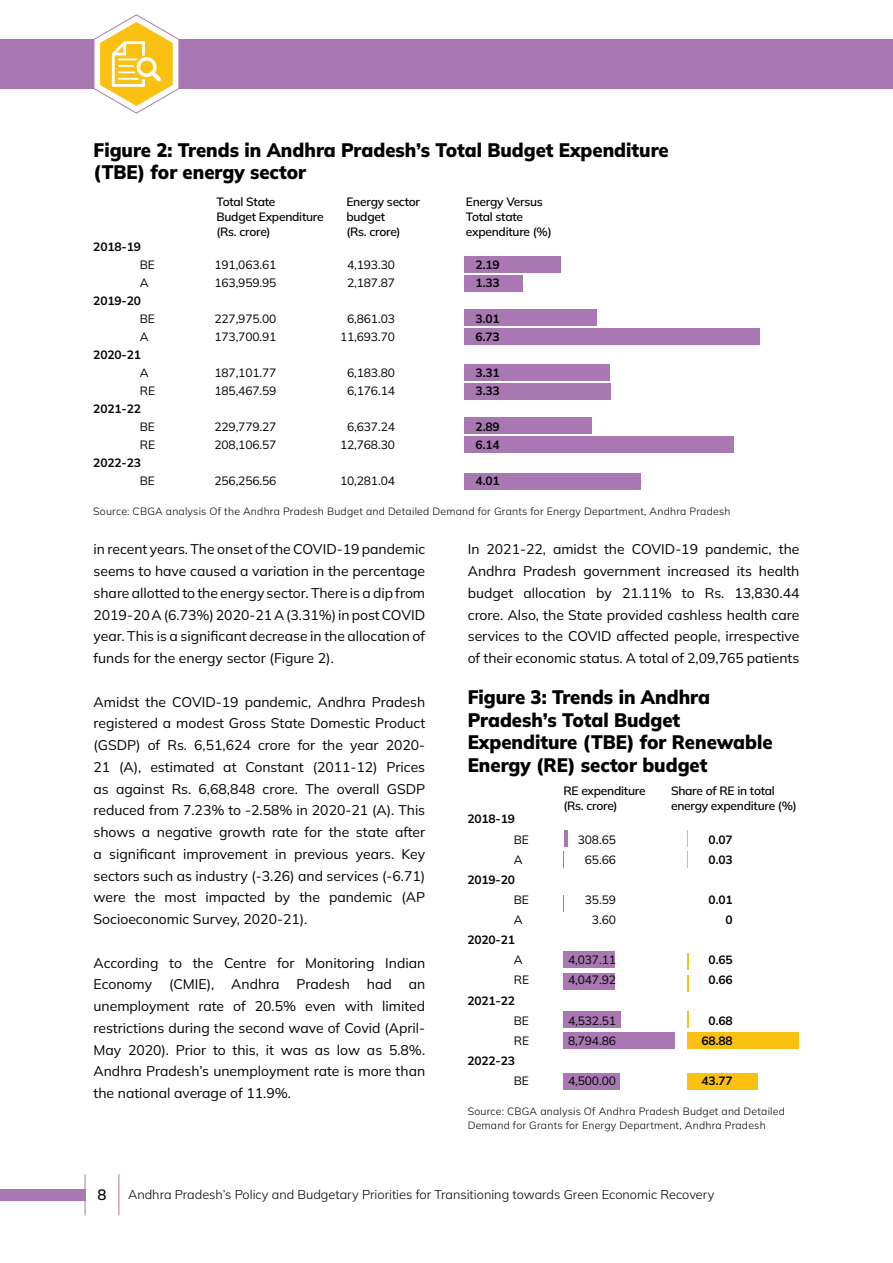
<style>
.page{position:relative;width:893px;height:1263px;background:#fff}
.page>*{position:absolute;margin:0;border:0;box-sizing:border-box;transform-origin:0 0}
.niti_GRAPH_HEAD{font:900 19.5px/22.5px "Mulish";color:#000;scale:.95 1}
.t1{font:600 15px "Mulish";color:#000}
.body_text_SEO{font:13.95px/21.8px "Mulish";color:#000;text-align:justify}
.t2{font:300 12.75px "Mulish";color:#000}
.t3{font:12px "Mulish";letter-spacing:-.01em;color:#000}
.t4{font:600 12px/15.1px "Mulish";letter-spacing:-.02em;color:#000}
.t5{font:700 12px "Mulish";letter-spacing:-.01em;color:#000}
.t6{font:300 10.5px/13.5px "Mulish";letter-spacing:.02em;color:#000}
</style>
<div class="page">
<div style="left:0;top:39px;width:893px;height:50px;background:#a978b3"></div>
<div style="left:0;top:1189px;width:85px;height:11px;background:#a978b3"></div>
<hr style="left:85px;top:1174px;width:1px;height:41px;background:#a978b3">
<hr style="left:119px;top:1174px;width:1px;height:41px;background:#a978b3">
<svg style="left:94px;top:14px;width:85px;height:100px"></svg>
<div style="left:464px;top:256px;width:97px;height:16px;background:#a978b3"></div>
<div style="left:464px;top:275px;width:59px;height:16px;background:#a978b3"></div>
<div style="left:464px;top:310px;width:133px;height:16px;background:#a978b3"></div>
<div style="left:464px;top:329px;width:296px;height:16px;background:#a978b3"></div>
<div style="left:464px;top:364px;width:146px;height:16px;background:#a978b3"></div>
<div style="left:464px;top:383px;width:147px;height:16px;background:#a978b3"></div>
<div style="left:464px;top:418px;width:127px;height:16px;background:#a978b3"></div>
<div style="left:464px;top:437px;width:270px;height:16px;background:#a978b3"></div>
<div style="left:464px;top:473px;width:177px;height:16px;background:#a978b3"></div>
<hr style="left:564px;top:830px;width:3px;height:16px;background:#a978b3">
<svg style="left:687px;top:830px;width:1px;height:16px"></svg>
<svg style="left:687px;top:852px;width:1px;height:16px"></svg>
<div style="left:564px;top:952px;width:51px;height:16px;background:#a978b3"></div>
<svg style="left:687px;top:953px;width:1px;height:16px"></svg>
<div style="left:564px;top:973px;width:51px;height:17px;background:#a978b3"></div>
<svg style="left:687px;top:975px;width:1px;height:16px"></svg>
<div style="left:564px;top:1011px;width:57px;height:16px;background:#a978b3"></div>
<svg style="left:687px;top:1011px;width:2px;height:16px"></svg>
<div style="left:564px;top:1033px;width:111px;height:16px;background:#a978b3"></div>
<div style="left:687px;top:1033px;width:112px;height:16px;background:#fbc112"></div>
<div style="left:564px;top:1073px;width:56px;height:16px;background:#a978b3"></div>
<div style="left:687px;top:1073px;width:71px;height:16px;background:#fbc112"></div>
<p class="niti_GRAPH_HEAD" style="left:94px;top:138px;width:607px">Figure 2: Trends in Andhra Pradesh’s Total Budget Expenditure (TBE) for energy sector</p>
<p class="t5" style="left:93px;top:239px;width:49px">2018-19</p>
<p class="t4" style="left:217px;top:194px;width:109px">Total State<br>Budget Expenditure (Rs. crore)</p>
<p class="t4" style="left:346px;top:194px;width:75px">Energy sector budget<br>(Rs. crore)</p>
<p class="t4" style="left:466px;top:194px;width:87px">Energy Versus<br>Total state expenditure (%)</p>
<p class="t3" style="left:140px;top:257px;width:17px">BE</p>
<p class="t3" style="left:214px;top:257px;width:63px">191,063.61</p>
<p class="t3" style="left:347px;top:257px;width:49px">4,193.30</p>
<p class="t5" style="left:476px;top:257px;width:26px">2.19</p>
<p class="t3" style="left:140px;top:275px;width:10px">A</p>
<p class="t3" style="left:214px;top:275px;width:63px">163,959.95</p>
<p class="t3" style="left:347px;top:275px;width:49px">2,187.87</p>
<p class="t5" style="left:476px;top:275px;width:26px">1.33</p>
<p class="t5" style="left:93px;top:293px;width:49px">2019-20</p>
<p class="t3" style="left:140px;top:311px;width:17px">BE</p>
<p class="t3" style="left:214px;top:311px;width:63px">227,975.00</p>
<p class="t3" style="left:347px;top:311px;width:49px">6,861.03</p>
<p class="t5" style="left:476px;top:311px;width:26px">3.01</p>
<p class="t3" style="left:140px;top:329px;width:10px">A</p>
<p class="t3" style="left:214px;top:329px;width:63px">173,700.91</p>
<p class="t3" style="left:340px;top:329px;width:56px">11,693.70</p>
<p class="t5" style="left:476px;top:329px;width:26px">6.73</p>
<p class="t5" style="left:93px;top:347px;width:49px">2020-21</p>
<p class="t3" style="left:140px;top:365px;width:10px">A</p>
<p class="t3" style="left:214px;top:365px;width:63px">187,101.77</p>
<p class="t3" style="left:347px;top:365px;width:49px">6,183.80</p>
<p class="t5" style="left:476px;top:365px;width:26px">3.31</p>
<p class="t3" style="left:140px;top:383px;width:17px">RE</p>
<p class="t3" style="left:214px;top:383px;width:63px">185,467.59</p>
<p class="t3" style="left:347px;top:383px;width:49px">6,176.14</p>
<p class="t5" style="left:476px;top:383px;width:26px">3.33</p>
<p class="t5" style="left:93px;top:401px;width:49px">2021-22</p>
<p class="t3" style="left:140px;top:419px;width:17px">BE</p>
<p class="t3" style="left:214px;top:419px;width:63px">229,779.27</p>
<p class="t3" style="left:347px;top:419px;width:49px">6,637.24</p>
<p class="t5" style="left:476px;top:419px;width:26px">2.89</p>
<p class="t3" style="left:140px;top:437px;width:17px">RE</p>
<p class="t3" style="left:214px;top:437px;width:63px">208,106.57</p>
<p class="t3" style="left:340px;top:437px;width:56px">12,768.30</p>
<p class="t5" style="left:476px;top:437px;width:26px">6.14</p>
<p class="t5" style="left:93px;top:455px;width:49px">2022-23</p>
<p class="t3" style="left:140px;top:473px;width:17px">BE</p>
<p class="t3" style="left:214px;top:473px;width:63px">256,256.56</p>
<p class="t3" style="left:340px;top:473px;width:56px">10,281.04</p>
<p class="t5" style="left:476px;top:473px;width:26px">4.01</p>
<p class="t6" style="left:93px;top:505px;width:639px">Source: CBGA analysis Of the Andhra Pradesh Budget and Detailed Demand for Grants for Energy Department, Andhra Pradesh</p>
<p class="body_text_SEO" style="left:94px;top:538px;width:333px">in recent years. The onset of the COVID-19 pandemic seems to have caused a variation in the percentage share allotted to the energy sector. There is a dip from 2019-20 A (6.73%) 2020-21 A (3.31%) in post COVID year. This is a significant decrease in the allocation of funds for the energy sector (Figure 2).</p>
<p class="body_text_SEO" style="left:94px;top:690px;width:333px">Amidst the COVID-19 pandemic, Andhra Pradesh registered a modest Gross State Domestic Product (GSDP) of Rs. 6,51,624 crore for the year 2020- 21 (A), estimated at Constant (2011-12) Prices as against Rs. 6,68,848 crore. The overall GSDP reduced from 7.23% to -2.58% in 2020-21 (A). This shows a negative growth rate for the state after a significant improvement in previous years. Key sectors such as industry (-3.26) and services (-6.71) were the most impacted by the pandemic (AP Socioeconomic Survey, 2020-21).</p>
<p class="body_text_SEO" style="left:94px;top:951px;width:333px">According to the Centre for Monitoring Indian Economy (CMIE), Andhra Pradesh had an unemployment rate of 20.5% even with limited restrictions during the second wave of Covid (April-May 2020). Prior to this, it was as low as 5.8%.<br>Andhra Pradesh’s unemployment rate is more than the national average of 11.9%.</p>
<p class="body_text_SEO" style="left:468px;top:538px;width:333px">In 2021-22, amidst the COVID-19 pandemic, the Andhra Pradesh government increased its health budget allocation by 21.11% to Rs. 13,830.44 crore. Also, the State provided cashless health care services to the COVID affected people, irrespective of their economic status. A total of 2,09,765 patients</p>
<p class="niti_GRAPH_HEAD" style="left:468px;top:686px;width:322px">Figure 3: Trends in Andhra<br>Pradesh’s Total Budget<br>Expenditure (TBE) for Renewable<br>Energy (RE) sector budget</p>
<p class="t4" style="left:563px;top:783px;width:84px">RE expenditure (Rs. crore)</p>
<p class="t4" style="left:671px;top:783px;width:127px">Share of RE in total energy expenditure (%)</p>
<p class="t5" style="left:467px;top:811px;width:49px">2018-19</p>
<p class="t3" style="left:514px;top:831px;width:17px">BE</p>
<p class="t3" style="left:578px;top:831px;width:40px">308.65</p>
<p class="t5" style="left:709px;top:831px;width:26px">0.07</p>
<p class="t3" style="left:514px;top:851px;width:10px">A</p>
<p class="t3" style="left:585px;top:851px;width:33px">65.66</p>
<p class="t5" style="left:709px;top:851px;width:26px">0.03</p>
<p class="t5" style="left:467px;top:871px;width:49px">2019-20</p>
<p class="t3" style="left:514px;top:891px;width:17px">BE</p>
<p class="t3" style="left:585px;top:891px;width:33px">35.59</p>
<p class="t5" style="left:709px;top:891px;width:26px">0.01</p>
<p class="t3" style="left:514px;top:912px;width:10px">A</p>
<p class="t3" style="left:592px;top:912px;width:25px">3.60</p>
<p class="t5" style="left:726px;top:912px;width:9px">0</p>
<p class="t5" style="left:467px;top:932px;width:49px">2020-21</p>
<p class="t3" style="left:514px;top:952px;width:10px">A</p>
<p class="t3" style="left:568px;top:952px;width:49px">4,037.11</p>
<p class="t5" style="left:709px;top:952px;width:26px">0.65</p>
<p class="t3" style="left:514px;top:972px;width:17px">RE</p>
<p class="t3" style="left:568px;top:972px;width:49px">4,047.92</p>
<p class="t5" style="left:709px;top:972px;width:26px">0.66</p>
<p class="t5" style="left:467px;top:992px;width:49px">2021-22</p>
<p class="t3" style="left:514px;top:1012px;width:17px">BE</p>
<p class="t3" style="left:568px;top:1012px;width:49px">4,532.51</p>
<p class="t5" style="left:709px;top:1012px;width:26px">0.68</p>
<p class="t3" style="left:514px;top:1032px;width:17px">RE</p>
<p class="t3" style="left:568px;top:1032px;width:49px">8,794.86</p>
<p class="t5" style="left:701px;top:1032px;width:33px">68.88</p>
<p class="t5" style="left:467px;top:1052px;width:49px">2022-23</p>
<p class="t3" style="left:514px;top:1073px;width:17px">BE</p>
<p class="t3" style="left:568px;top:1073px;width:49px">4,500.00</p>
<p class="t5" style="left:701px;top:1073px;width:33px">43.77</p>
<p class="t6" style="left:468px;top:1105px;width:319px">Source: CBGA analysis Of Andhra Pradesh Budget and Detailed<br>Demand for Grants for Energy Department, Andhra Pradesh</p>
<p class="t1" style="left:97px;top:1184px;width:10px">8</p>
<p class="t2" style="left:128px;top:1185px;width:588px">Andhra Pradesh’s Policy and Budgetary Priorities for Transitioning towards Green Economic Recovery</p>
</div>
